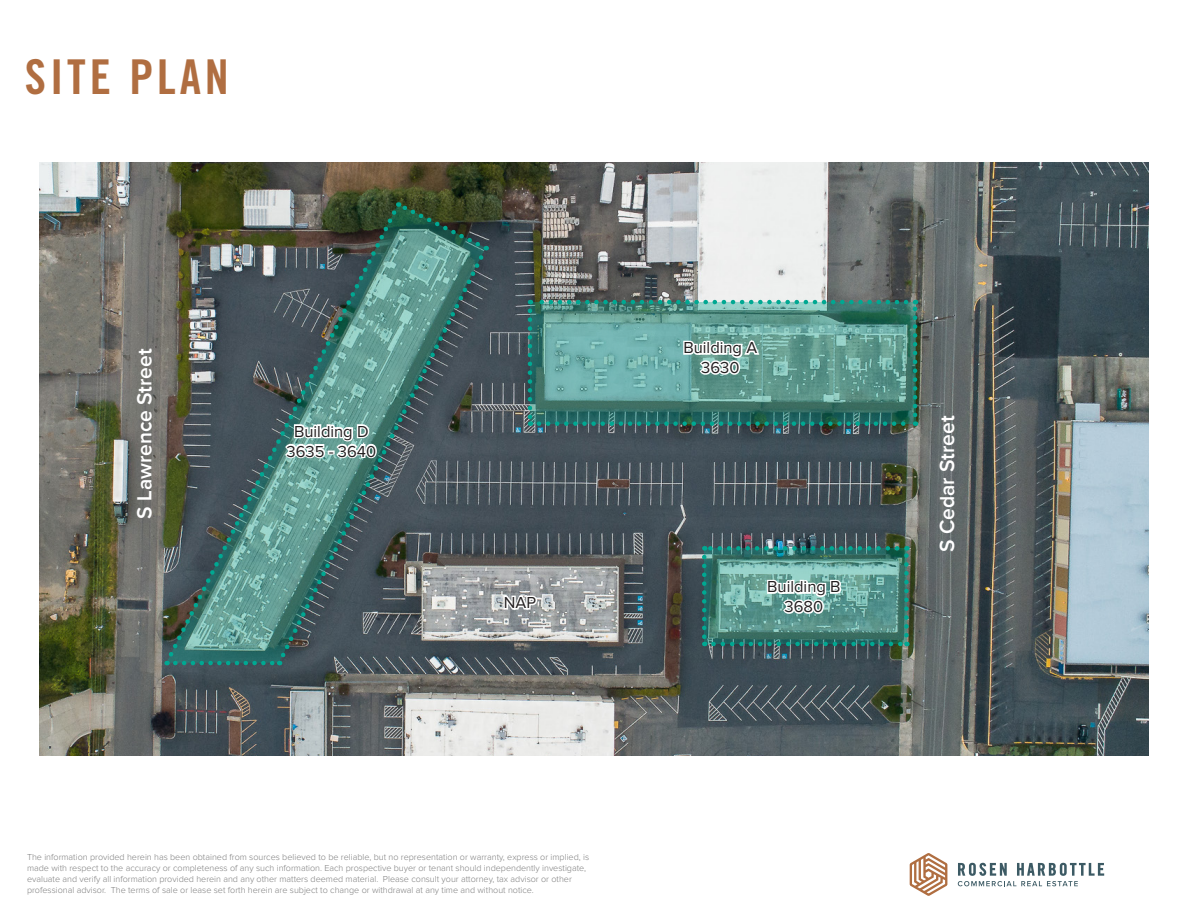
<style>
.page{position:relative;width:1188px;height:918px;background:#fff}
.page>*{position:absolute;margin:0;border:0;box-sizing:border-box;transform-origin:0 0}
.t1{font:48px "Trade Gothic LT Std Bd Cn 20";letter-spacing:.08em;color:#b06e41}
.t2{font:600 21px "Proxima Nova";color:#fff}
.t3{font:16.5px "Proxima Nova";color:#231f20}
.t4{font:300 9px/10.8px "Proxima Nova";color:#808080}
</style>
<div class="page">
<svg style="left:958px;top:863px;width:146px;height:23px"></svg>
<svg style="left:910px;top:853px;width:37px;height:43px"></svg>
<img style="left:40px;top:162px;width:1108px;height:594px">
<svg style="left:528px;top:311px;width:4px;height:115px"></svg>
<svg style="left:539px;top:421px;width:377px;height:5px"></svg>
<svg style="left:913px;top:300px;width:4px;height:115px"></svg>
<svg style="left:530px;top:300px;width:376px;height:2px"></svg>
<svg style="left:702px;top:557px;width:4px;height:89px"></svg>
<svg style="left:713px;top:642px;width:194px;height:4px"></svg>
<svg style="left:904px;top:546px;width:5px;height:89px"></svg>
<svg style="left:704px;top:546px;width:193px;height:2px"></svg>
<img style="left:163px;top:207px;width:237px;height:458px">
<svg style="left:277px;top:246px;width:213px;height:415px;background:#557171"></svg>
<svg style="left:175px;top:661px;width:105px;height:4px"></svg>
<svg style="left:396px;top:200px;width:91px;height:50px;background:#3a604d"></svg>
<svg style="left:530px;top:302px;width:385px;height:122px;background:#58968e"></svg>
<svg style="left:704px;top:548px;width:202px;height:96px;background:#539289"></svg>
<svg style="left:270px;top:422px;width:109px;height:40px"></svg>
<svg style="left:674px;top:335px;width:88px;height:43px"></svg>
<svg style="left:757px;top:577px;width:87px;height:40px"></svg>
<svg style="left:502px;top:590px;width:38px;height:25px"></svg>
<p class="t1" style="left:25px;top:48px;width:206px">SITE PLAN</p>
<p class="t2" style="left:132px;top:519px;width:172px;rotate:-90deg">S Lawrence Street</p>
<p class="t3" style="left:294px;top:422px;width:76px">Building D</p>
<p class="t3" style="left:287px;top:442px;width:91px">3635 - 3640</p>
<p class="t3" style="left:683px;top:339px;width:75px">Building A</p>
<p class="t3" style="left:701px;top:358px;width:40px">3630</p>
<p class="t3" style="left:767px;top:578px;width:75px">Building B</p>
<p class="t3" style="left:504px;top:593px;width:34px">NAP</p>
<p class="t3" style="left:785px;top:597px;width:40px">3680</p>
<p class="t4" style="left:27px;top:852px;width:564px">The information provided herein has been obtained from sources believed to be reliable, but no representation or warranty, express or implied, is made with respect to the accuracy or completeness of any such information. Each prospective buyer or tenant should independently investigate, evaluate and verify all information provided herein and any other matters deemed material. Please consult your attorney, tax advisor or other professional advisor. The terms of sale or lease set forth herein are subject to change or withdrawal at any time and without notice.</p>
<p class="t2" style="left:935px;top:552px;width:138px;rotate:-90deg">S Cedar Street</p>
</div>
